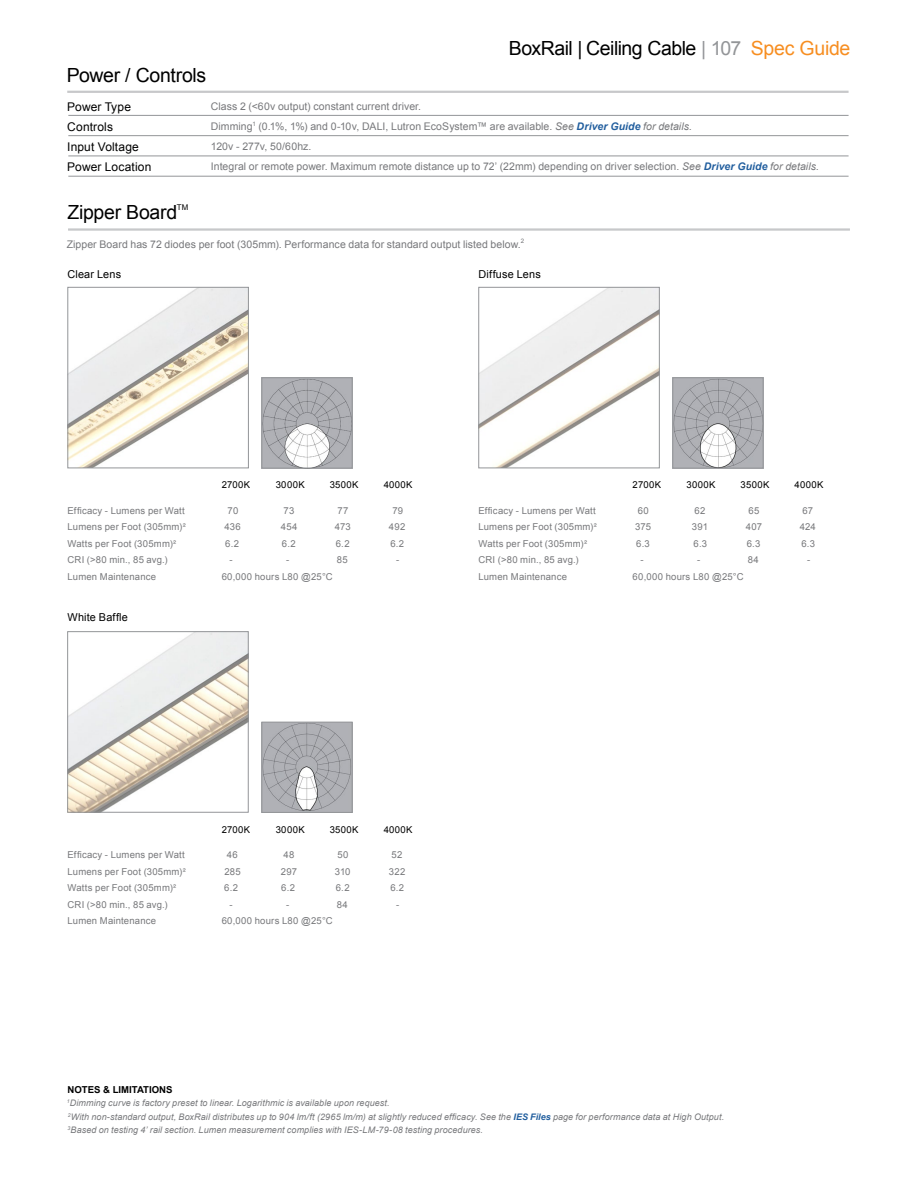
<style>
.page{position:relative;width:918px;height:1188px;background:#fff}
.page>*{position:absolute;margin:0;border:0;box-sizing:border-box;transform-origin:0 0}
.t1{font:19.5px "Arial";letter-spacing:-.02em;color:#000}
.t2{font:12px/20.2px "Arial";letter-spacing:.01em;color:#000}
.t3{font:10.95px "Arial";letter-spacing:.015em;color:#000}
.t4{font:10.5px/20.2px "Arial";letter-spacing:.005em;color:#77787b}
.t5{font:700 9.6px "Arial";color:#000}
.t6{font:9.45px/16.5px "Arial";letter-spacing:.02em;color:#77787b}
.t7{font:9.45px "Arial";letter-spacing:.04em;color:#000}
.t8{font:italic 9px/13.5px "Arial";letter-spacing:.01em;color:#77787b}
.t9{font:7.8px "Arial";color:#000}
.t10{font:6.15px "Arial";color:#77787b}
.s1{color:#939598}
.s2{color:#f78e21}
.s3{font-style:italic}
.s4{font-weight:700;font-style:italic;color:#215e9e}
.s5{font-size:9px}
.s6{font-weight:700;color:#215e9e}
</style>
<div class="page">
<hr style="left:68px;top:228px;width:782px;height:3px;background:#c7c8ca">
<img style="left:70px;top:289px;width:177px;height:177px">
<div style="left:68px;top:287px;width:181px;height:181px;border:1px solid #939598"></div>
<img style="left:264px;top:380px;width:86px;height:86px">
<div style="left:262px;top:378px;width:90px;height:90px;border:1px solid #939598"></div>
<img style="left:264px;top:724px;width:86px;height:87px">
<div style="left:262px;top:722px;width:90px;height:91px;border:1px solid #939598"></div>
<img style="left:69px;top:633px;width:177px;height:177px">
<div style="left:67px;top:631px;width:181px;height:181px;border:1px solid #939598"></div>
<img style="left:675px;top:380px;width:86px;height:86px">
<div style="left:673px;top:378px;width:90px;height:90px;border:1px solid #939598"></div>
<img style="left:481px;top:289px;width:177px;height:177px">
<div style="left:479px;top:287px;width:181px;height:181px;border:1px solid #939598"></div>
<hr style="left:67px;top:91px;width:782px;height:2px;background:#c7c8ca">
<hr style="left:68px;top:115px;width:781px;height:1px;background:#939598">
<hr style="left:68px;top:135px;width:781px;height:1px;background:#939598">
<hr style="left:68px;top:156px;width:781px;height:1px;background:#939598">
<hr style="left:68px;top:176px;width:781px;height:1px;background:#939598">
<h1 class="t1" style="left:509px;top:35px;width:343px">BoxRail | Ceiling Cable <span class="s1">| 107</span> <span class="s2">Spec Guide</span></h1>
<h1 class="t1" style="left:67px;top:62px;width:141px">Power / Controls</h1>
<p class="t2" style="left:67px;top:96px;width:86px">Power Type<br>Controls<br>Input Voltage<br>Power Location</p>
<p class="t4" style="left:211px;top:96px;width:610px">Class 2 (&lt;60v output) constant current driver.<br>Dimming<sup>1</sup> (0.1%, 1%) and 0-10v, DALI, Lutron EcoSystem™ are available. <span class="s3">See</span> <span class="s4">Driver Guide</span> <span class="s3">for details.<br></span>120v - 277v, 50/60hz.<br>Integral or remote power. Maximum remote distance up to 72’ (22mm) depending on driver selection. <span class="s3">See</span> <span class="s4">Driver Guide</span> <span class="s3">for details.</span></p>
<h1 class="t1" style="left:68px;top:200px;width:111px">Zipper Board</h1>
<p class="t9" style="left:177px;top:203px;width:13px">TM</p>
<p class="t4" style="left:67px;top:234px;width:456px">Zipper Board has 72 diodes per foot (305mm). Performance data for standard output listed below.</p>
<p class="t10" style="left:521px;top:237px;width:5px">2</p>
<p class="t3" style="left:68px;top:267px;width:55px">Clear Lens</p>
<p class="t3" style="left:478px;top:267px;width:64px">Diffuse Lens</p>
<p class="t6" style="left:68px;top:502px;width:120px">Efficacy - Lumens per Watt<br>Lumens per Foot (305mm)<span class="s5">²<br></span>Watts per Foot (305mm)<span class="s5">²<br></span>CRI (&gt;80 min., 85 avg.)<br>Lumen Maintenance</p>
<p class="t3" style="left:68px;top:610px;width:62px">White Baffle</p>
<p class="t7" style="left:222px;top:479px;width:30px">2700K</p>
<p class="t7" style="left:276px;top:479px;width:30px">3000K</p>
<p class="t7" style="left:330px;top:479px;width:30px">3500K</p>
<p class="t7" style="left:384px;top:479px;width:30px">4000K</p>
<p class="t6" style="left:228px;top:502px;width:12px">70</p>
<p class="t6" style="left:284px;top:502px;width:12px">73</p>
<p class="t6" style="left:338px;top:502px;width:12px">77</p>
<p class="t6" style="left:392px;top:502px;width:12px">79</p>
<p class="t6" style="left:224px;top:519px;width:18px">436</p>
<p class="t6" style="left:281px;top:519px;width:18px">454</p>
<p class="t6" style="left:335px;top:519px;width:17px">473</p>
<p class="t6" style="left:389px;top:519px;width:18px">492</p>
<p class="t6" style="left:225px;top:535px;width:15px">6.2</p>
<p class="t6" style="left:282px;top:535px;width:15px">6.2</p>
<p class="t6" style="left:336px;top:535px;width:15px">6.2</p>
<p class="t6" style="left:390px;top:535px;width:15px">6.2</p>
<p class="t6" style="left:230px;top:552px;width:5px">-</p>
<p class="t6" style="left:286px;top:552px;width:5px">-</p>
<p class="t6" style="left:337px;top:552px;width:12px">85</p>
<p class="t6" style="left:396px;top:552px;width:5px">-</p>
<p class="t6" style="left:222px;top:568px;width:113px">60,000 hours L80 @25°C</p>
<p class="t6" style="left:478px;top:502px;width:120px">Efficacy - Lumens per Watt<br>Lumens per Foot (305mm)<span class="s5">²<br></span>Watts per Foot (305mm)<span class="s5">²<br></span>CRI (&gt;80 min., 85 avg.)<br>Lumen Maintenance</p>
<p class="t7" style="left:633px;top:479px;width:30px">2700K</p>
<p class="t7" style="left:687px;top:479px;width:30px">3000K</p>
<p class="t7" style="left:741px;top:479px;width:30px">3500K</p>
<p class="t7" style="left:795px;top:479px;width:30px">4000K</p>
<p class="t6" style="left:638px;top:502px;width:12px">60</p>
<p class="t6" style="left:695px;top:502px;width:12px">62</p>
<p class="t6" style="left:749px;top:502px;width:12px">65</p>
<p class="t6" style="left:803px;top:502px;width:12px">67</p>
<p class="t6" style="left:635px;top:519px;width:17px">375</p>
<p class="t6" style="left:692px;top:519px;width:18px">391</p>
<p class="t6" style="left:746px;top:519px;width:18px">407</p>
<p class="t6" style="left:800px;top:519px;width:17px">424</p>
<p class="t6" style="left:636px;top:535px;width:15px">6.3</p>
<p class="t6" style="left:694px;top:535px;width:15px">6.3</p>
<p class="t6" style="left:747px;top:535px;width:15px">6.3</p>
<p class="t6" style="left:801px;top:535px;width:15px">6.3</p>
<p class="t6" style="left:641px;top:552px;width:5px">-</p>
<p class="t6" style="left:697px;top:552px;width:5px">-</p>
<p class="t6" style="left:748px;top:552px;width:13px">84</p>
<p class="t6" style="left:807px;top:552px;width:5px">-</p>
<p class="t6" style="left:633px;top:568px;width:113px">60,000 hours L80 @25°C</p>
<p class="t6" style="left:68px;top:847px;width:120px">Efficacy - Lumens per Watt<br>Lumens per Foot (305mm)<span class="s5">²<br></span>Watts per Foot (305mm)<span class="s5">²<br></span>CRI (&gt;80 min., 85 avg.)<br>Lumen Maintenance</p>
<p class="t7" style="left:222px;top:823px;width:30px">2700K</p>
<p class="t7" style="left:276px;top:823px;width:30px">3000K</p>
<p class="t7" style="left:330px;top:823px;width:30px">3500K</p>
<p class="t7" style="left:384px;top:823px;width:30px">4000K</p>
<p class="t6" style="left:227px;top:847px;width:12px">46</p>
<p class="t6" style="left:284px;top:847px;width:12px">48</p>
<p class="t6" style="left:338px;top:847px;width:12px">50</p>
<p class="t6" style="left:392px;top:847px;width:12px">52</p>
<p class="t6" style="left:224px;top:863px;width:18px">285</p>
<p class="t6" style="left:281px;top:863px;width:18px">297</p>
<p class="t6" style="left:335px;top:863px;width:17px">310</p>
<p class="t6" style="left:389px;top:863px;width:18px">322</p>
<p class="t6" style="left:224px;top:880px;width:15px">6.2</p>
<p class="t6" style="left:281px;top:880px;width:15px">6.2</p>
<p class="t6" style="left:336px;top:880px;width:15px">6.2</p>
<p class="t6" style="left:390px;top:880px;width:15px">6.2</p>
<p class="t6" style="left:230px;top:896px;width:5px">-</p>
<p class="t6" style="left:286px;top:896px;width:5px">-</p>
<p class="t6" style="left:337px;top:896px;width:13px">84</p>
<p class="t6" style="left:396px;top:896px;width:5px">-</p>
<p class="t6" style="left:222px;top:913px;width:113px">60,000 hours L80 @25°C</p>
<p class="t5" style="left:67px;top:1083px;width:107px">NOTES &amp; LIMITATIONS</p>
<p class="t8" style="left:67px;top:1097px;width:659px"><sup>1</sup>Dimming curve is factory preset to linear. Logarithmic is available upon request.<br><sup>2</sup>With non-standard output, BoxRail distributes up to 904 lm/ft (2965 lm/m) at slightly reduced efficacy. See the <span class="s6">IES Files</span> page for performance data at High Output.<br><sup>3</sup>Based on testing 4’ rail section. Lumen measurement complies with IES-LM-79-08 testing procedures.</p>
</div>
